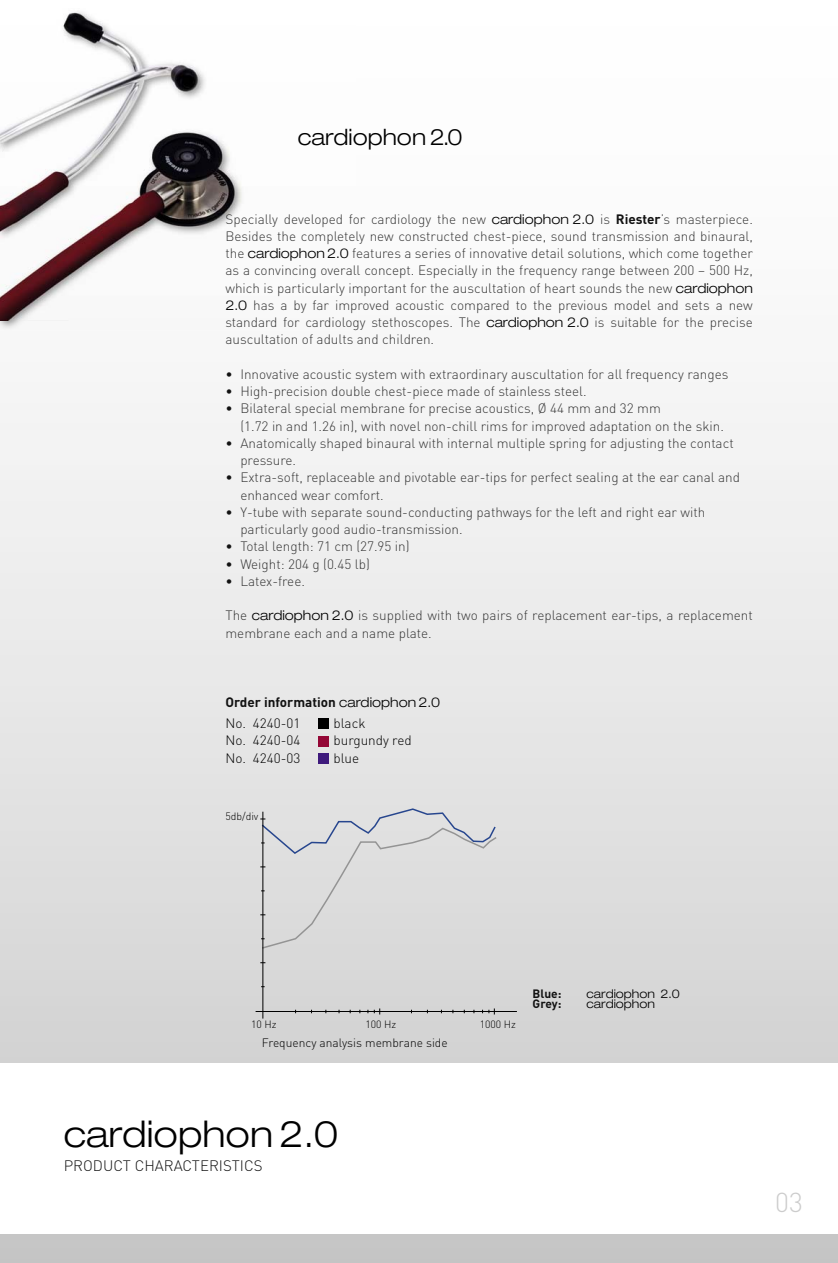
<style>
.page{position:relative;width:838px;height:1263px;background:#fff}
.page>*{position:absolute;margin:0;border:0;box-sizing:border-box;transform-origin:0 0}
.t1{font:300 expanded 36.75px "Helvetica Neue";color:#000}
.t2{font:300 27px "FFDIN";color:#ccc}
.t3{font:300 expanded 22.5px "Helvetica Neue";color:#000}
.t4{font:300 15px "FFDIN";color:#121212}
.t5{font:300 13.5px/17.2px "FFDIN";color:#363636}
.t6{font:300 13.5px "FFDIN";color:#000}
.t7{font:700 13.5px/21.5px "FFDIN";color:#121212}
.t8{font:300 12px "FFDIN";color:#000}
.t9{font:300 expanded 12px "Helvetica Neue";color:#000}
.t10{font:700 12px "FFDIN";color:#121212}
.t11{font:300 10.5px "FFDIN";color:#000}
.s1{font-family:"Helvetica Neue";font-stretch:expanded;color:#000}
.s2{font-weight:700;color:#121212}
.s3{color:#121212}
.s4{font-family:"Helvetica Neue";font-weight:300;font-stretch:expanded;color:#000}
.s5{font-weight:300;color:#000}
</style>
<div class="page">
<img style="left:0;top:403px;width:838px;height:860px">
<div style="left:0;top:1063px;width:838px;height:170px;background:#fff"></div>
<img style="left:0;top:11px;width:242px;height:309px">
<hr style="left:262px;top:812px;width:1px;height:206px;background:#000">
<hr style="left:255px;top:1011px;width:262px;height:1px;background:#000">
<svg style="left:374px;top:1008px;width:6px;height:6px"></svg>
<svg style="left:482px;top:1008px;width:13px;height:6px"></svg>
<div style="left:260px;top:807px;width:238px;height:143px;background:#ddd"></div>
<div style="left:318px;top:736px;width:11px;height:10px;background:#940736"></div>
<div style="left:318px;top:753px;width:11px;height:10px;background:#3e1a7c"></div>
<div style="left:318px;top:718px;width:11px;height:11px;background:#000"></div>
<h3 class="t3" style="left:298px;top:129px;width:166px">cardiophon 2.0</h3>
<p class="t5" style="left:225px;top:212px;width:529px;text-align:justify">Specially developed for cardiology the new <span class="s1">cardiophon 2.0</span> is <span class="s2">Riester</span>’s masterpiece.<br>Besides the completely new constructed chest-piece, sound transmission and binaural, the <span class="s1">cardiophon 2.0</span> features a series of innovative detail solutions, which come together as a convincing overall concept. Especially in the frequency range between 200 – 500 Hz, which is particularly important for the auscultation of heart sounds the new <span class="s1">cardiophon 2.0</span> has a by far improved acoustic compared to the previous model and sets a new standard for cardiology stethoscopes. The <span class="s1">cardiophon 2.0</span> is suitable for the precise auscultation of adults and children.</p>
<p class="t5" style="left:225px;top:367px;width:504px"><span class="s3">•</span> Innovative acoustic system with extraordinary auscultation for all frequency ranges</p>
<p class="t5" style="left:225px;top:384px;width:362px"><span class="s3">•</span> High-precision double chest-piece made of stainless steel.</p>
<p class="t5" style="left:240px;top:401px;width:485px;text-indent:-15px"><span class="s3">•</span> Bilateral special membrane for precise acoustics, Ø 44 mm and 32 mm<br>(1.72 in and 1.26 in), with novel non-chill rims for improved adaptation on the skin.</p>
<p class="t5" style="left:240px;top:436px;width:495px;text-indent:-15px"><span class="s3">•</span> Anatomically shaped binaural with internal multiple spring for adjusting the contact pressure.</p>
<p class="t5" style="left:240px;top:470px;width:501px;text-indent:-15px"><span class="s3">•</span> Extra-soft, replaceable and pivotable ear-tips for perfect sealing at the ear canal and enhanced wear comfort.</p>
<p class="t5" style="left:240px;top:505px;width:466px;text-indent:-15px"><span class="s3">•</span> Y-tube with separate sound-conducting pathways for the left and right ear with particularly good audio-transmission.</p>
<p class="t5" style="left:225px;top:539px;width:186px"><span class="s3">•</span> Total length: 71 cm (27.95 in)</p>
<p class="t5" style="left:225px;top:557px;width:146px"><span class="s3">•</span> Weight: 204 g (0.45 lb)</p>
<p class="t5" style="left:225px;top:574px;width:81px"><span class="s3">•</span> Latex-free.</p>
<p class="t5" style="left:225px;top:608px;width:529px">The <span class="s1">cardiophon 2.0</span> is supplied with two pairs of replacement ear-tips, a replacement membrane each and a name plate.</p>
<p class="t7" style="left:225px;top:692px;width:216px">Order information <span class="s4">cardiophon 2.0<br></span><span class="s5">No. 4240-01</span></p>
<p class="t6" style="left:333px;top:718px;width:34px">black</p>
<p class="t6" style="left:225px;top:736px;width:76px">No. 4240-04</p>
<p class="t6" style="left:333px;top:736px;width:80px">burgundy red</p>
<p class="t6" style="left:225px;top:753px;width:76px">No. 4240-03</p>
<p class="t6" style="left:333px;top:753px;width:27px">blue</p>
<p class="t11" style="left:225px;top:812px;width:34px">5db/div</p>
<p class="t11" style="left:251px;top:1020px;width:27px">10 Hz</p>
<p class="t11" style="left:365px;top:1020px;width:32px">100 Hz</p>
<p class="t11" style="left:479px;top:1020px;width:38px">1000 Hz</p>
<p class="t8" style="left:262px;top:1038px;width:187px">Frequency analysis membrane side</p>
<p class="t10" style="left:532px;top:989px;width:30px">Blue:</p>
<p class="t9" style="left:586px;top:989px;width:95px">cardiophon 2.0</p>
<p class="t10" style="left:532px;top:1000px;width:30px">Grey:</p>
<p class="t9" style="left:586px;top:1000px;width:70px">cardiophon</p>
<h1 class="t1" style="left:64px;top:1121px;width:276px">cardiophon 2.0</h1>
<p class="t4" style="left:64px;top:1160px;width:200px">PRODUCT CHARACTERISTICS</p>
<h2 class="t2" style="left:775px;top:1193px;width:29px">03</h2>
</div>
